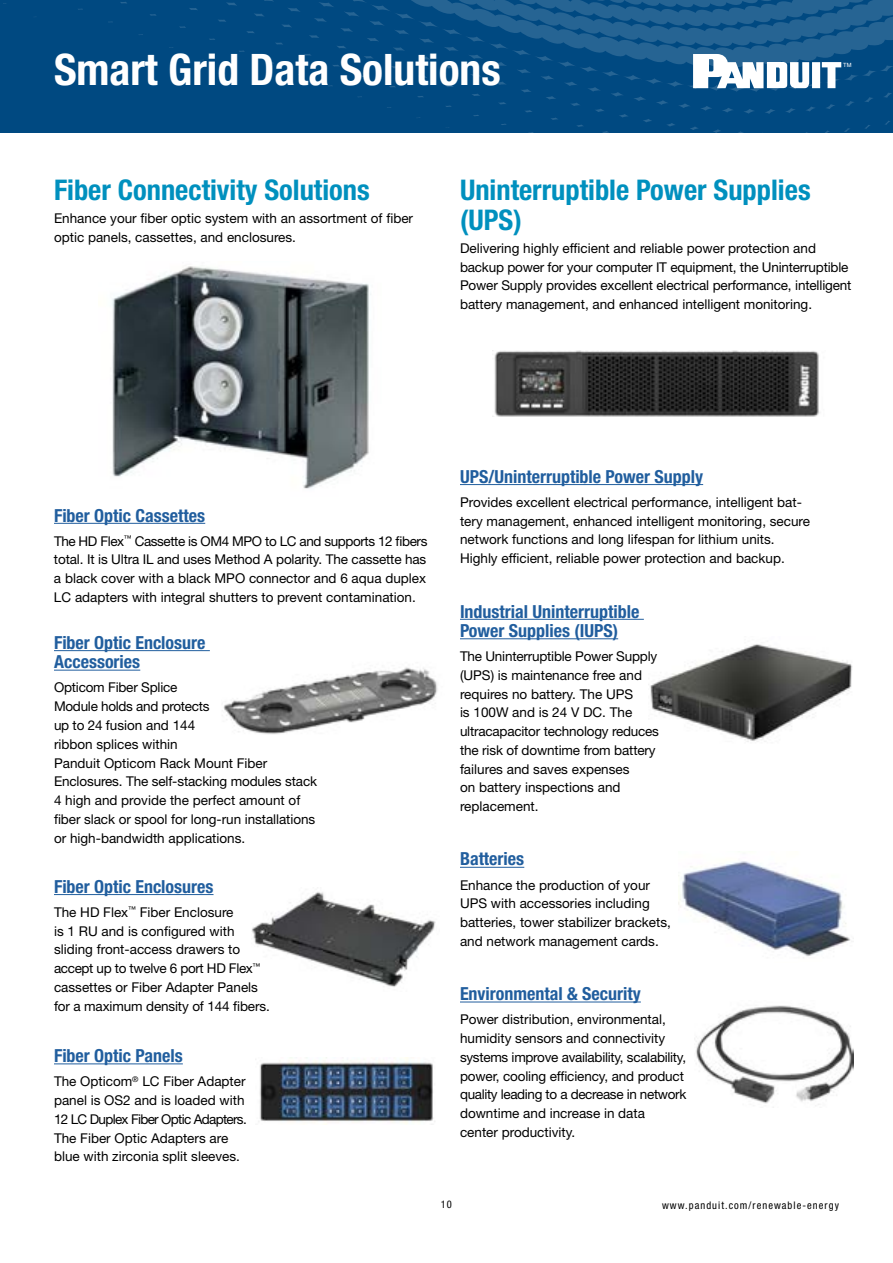
<style>
.page{position:relative;width:893px;height:1263px;background:#fff}
.page>*{position:absolute;margin:0;border:0;box-sizing:border-box;transform-origin:0 0}
.t1{font:700 condensed 43.5px "Helvetica Neue LT Std";color:#fff}
.t2{font:700 condensed 28.5px/30px "Helvetica Neue LT Std";color:#0090be}
.t3{font:700 condensed 18px/19.5px "Helvetica Neue LT Std";color:#215e9e}
.t4{font:13.5px/18.8px "Helvetica Neue LT Std";color:#000}
.t5{font:condensed 10.5px "Helvetica Neue LT Std";letter-spacing:.1em;color:#000}
.t6{font:5.7px "Helvetica";color:#fff}
</style>
<div class="page">
<svg style="left:0;top:0;width:893px;height:133px;background:#064d84"></svg>
<svg style="left:693px;top:54px;width:148px;height:34px"></svg>
<img style="left:648px;top:644px;width:205px;height:98px">
<img style="left:252px;top:892px;width:184px;height:95px">
<img style="left:223px;top:667px;width:215px;height:67px">
<hr style="left:54px;top:523px;width:151px;height:1px;background:#215e9e">
<hr style="left:460px;top:484px;width:243px;height:1px;background:#215e9e">
<img style="left:112px;top:266px;width:259px;height:223px">
<img style="left:494px;top:351px;width:326px;height:65px">
<hr style="left:54px;top:1063px;width:129px;height:1px;background:#215e9e">
<hr style="left:54px;top:894px;width:160px;height:1px;background:#215e9e">
<hr style="left:54px;top:650px;width:156px;height:1px;background:#215e9e">
<hr style="left:54px;top:670px;width:86px;height:1px;background:#215e9e">
<hr style="left:460px;top:1001px;width:181px;height:1px;background:#215e9e">
<hr style="left:460px;top:867px;width:64px;height:1px;background:#215e9e">
<hr style="left:460px;top:619px;width:184px;height:1px;background:#215e9e">
<hr style="left:460px;top:638px;width:158px;height:1px;background:#215e9e">
<img style="left:258px;top:1058px;width:177px;height:66px">
<img style="left:678px;top:861px;width:172px;height:97px">
<img style="left:696px;top:1005px;width:157px;height:101px">
<h1 class="t1" style="left:54px;top:43px;width:448px">Smart Grid Data Solutions</h1>
<p class="t6" style="left:843px;top:61px;width:10px">TM</p>
<h2 class="t2" style="left:54px;top:175px;width:317px">Fiber Connectivity Solutions</h2>
<p class="t4" style="left:54px;top:208px;width:361px">Enhance your fiber optic system with an assortment of fiber optic panels, cassettes, and enclosures.</p>
<h2 class="t2" style="left:460px;top:175px;width:352px">Uninterruptible Power Supplies (UPS)</h2>
<p class="t4" style="left:460px;top:238px;width:393px">Delivering highly efficient and reliable power protection and backup power for your computer IT equipment, the Uninterruptible Power Supply provides excellent electrical performance, intelligent battery management, and enhanced intelligent monitoring.</p>
<h3 class="t3" style="left:54px;top:505px;width:153px">Fiber Optic Cassettes</h3>
<p class="t4" style="left:54px;top:531px;width:375px;text-align:justify">The HD Flex<sup>™</sup> Cassette is OM4 MPO to LC and supports 12 fibers total. It is Ultra IL and uses Method A polarity. The cassette has a black cover with a black MPO connector and 6 aqua duplex LC adapters with integral shutters to prevent contamination.</p>
<h3 class="t3" style="left:54px;top:632px;width:153px">Fiber Optic Enclosure<br>Accessories</h3>
<p class="t4" style="left:54px;top:678px;width:265px">Opticom Fiber Splice<br>Module holds and protects<br>up to 24 fusion and 144<br>ribbon splices within<br>Panduit Opticom Rack Mount Fiber<br>Enclosures. The self-stacking modules stack<br>4 high and provide the perfect amount of fiber slack or spool for long-run installations or high-bandwidth applications.</p>
<h3 class="t3" style="left:54px;top:876px;width:161px">Fiber Optic Enclosures</h3>
<p class="t4" style="left:54px;top:902px;width:217px">The HD Flex<sup>™</sup> Fiber Enclosure<br>is 1 RU and is configured with sliding front-access drawers to accept up to twelve 6 port HD Flex<sup>™ </sup>cassettes or Fiber Adapter Panels for a maximum density of 144 fibers.</p>
<h3 class="t3" style="left:54px;top:1046px;width:130px">Fiber Optic Panels</h3>
<p class="t4" style="left:54px;top:1072px;width:194px">The Opticom<sup>®</sup> LC Fiber Adapter panel is OS2 and is loaded with<br>12 LC Duplex Fiber Optic Adapters.<br>The Fiber Optic Adapters are blue with zirconia split sleeves.</p>
<h3 class="t3" style="left:460px;top:466px;width:245px">UPS/Uninterruptible Power Supply</h3>
<p class="t4" style="left:460px;top:493px;width:352px">Provides excellent electrical performance, intelligent bat&shy;tery management, enhanced intelligent monitoring, secure network functions and long lifespan for lithium units.<br>Highly efficient, reliable power protection and backup.</p>
<h3 class="t3" style="left:460px;top:601px;width:181px">Industrial Uninterruptible<br>Power Supplies (IUPS)</h3>
<p class="t4" style="left:460px;top:647px;width:201px">The Uninterruptible Power Supply (UPS) is maintenance free and requires no battery. The UPS<br>is 100W and is 24 V DC. The ultracapacitor technology reduces the risk of downtime from battery failures and saves expenses<br>on battery inspections and replacement.</p>
<h3 class="t3" style="left:460px;top:849px;width:66px">Batteries</h3>
<p class="t4" style="left:460px;top:875px;width:212px">Enhance the production of your UPS with accessories including batteries, tower stabilizer brackets, and network management cards.</p>
<h3 class="t3" style="left:460px;top:984px;width:182px">Environmental &amp; Security</h3>
<p class="t4" style="left:460px;top:1010px;width:228px">Power distribution, environmental, humidity sensors and connectivity systems improve availability, scalability, power, cooling efficiency, and product quality leading to a decrease in network downtime and increase in data center productivity.</p>
<p class="t5" style="left:441px;top:1198px;width:13px">10</p>
<p class="t5" style="left:662px;top:1199px;width:178px">www.panduit.com/renewable-energy</p>
</div>
